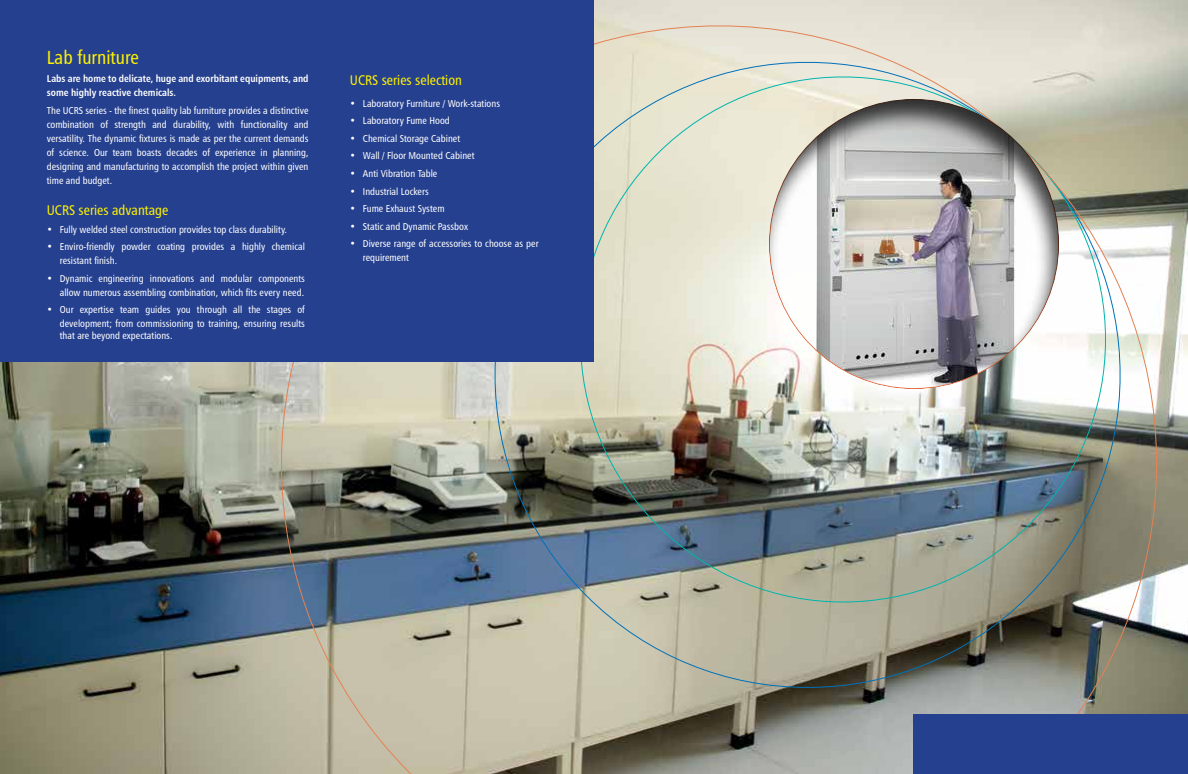
<style>
.page{position:relative;width:1188px;height:774px;background:#fff}
.page>*{position:absolute;margin:0;border:0;box-sizing:border-box;transform-origin:0 0}
.t1{font:19px "Humanist 777 BT Roman Condensed B";color:#fff200}
.t2{font:14px "Humanist 777 BT Roman Condensed B";color:#fff200}
.t3{font:10px/14px "Humanist 777 BT Roman Condensed B";color:#fff}
.t4{font:10px/14px "Humanist 777 BT Bold Condensed B";color:#fff}
</style>
<div class="page">
<img style="left:0;top:362px;width:237px;height:412px">
<img style="left:237px;top:0;width:951px;height:774px">
<div style="left:759px;top:92px;width:308px;height:298px;background:#000;opacity:.75"></div>
<div style="left:0;top:0;width:594px;height:362px;background:#25408f"></div>
<div style="left:913px;top:715px;width:275px;height:59px;background:#25408f"></div>
<h1 class="t1" style="left:47px;top:45px;width:94px">Lab furniture</h1>
<p class="t4" style="left:47px;top:72px;width:263px">Labs are home to delicate, huge and exorbitant equipments, and some highly reactive chemicals.</p>
<p class="t3" style="left:47px;top:103px;width:263px;text-align:justify">The UCRS series - the finest quality lab furniture provides a distinctive combination of strength and durability, with functionality and versatility. The dynamic fixtures is made as per the current demands of science. Our team boasts decades of experience in planning, designing and manufacturing to accomplish the project within given time and budget.</p>
<h2 class="t2" style="left:47px;top:202px;width:123px">UCRS series advantage</h2>
<p class="t3" style="left:47px;top:222px;width:242px">• Fully welded steel construction provides top class durability.</p>
<p class="t3" style="left:60px;top:240px;width:247px;text-indent:-13px">• Enviro-friendly powder coating provides a highly chemical resistant finish.</p>
<p class="t3" style="left:47px;top:271px;width:260px;text-align:right">• Dynamic engineering innovations and modular components allow numerous assembling combination, which fits every need.</p>
<p class="t3" style="left:47px;top:303px;width:260px;text-align:right">• Our expertise team guides you through all the stages of development; from commissioning to training, ensuring results</p>
<p class="t3" style="left:60px;top:329px;width:114px">that are beyond expectations.</p>
<h2 class="t2" style="left:350px;top:72px;width:114px">UCRS series selection</h2>
<p class="t3" style="left:350px;top:96px;width:152px">• Laboratory Furniture / Work-stations</p>
<p class="t3" style="left:350px;top:113px;width:101px">• Laboratory Fume Hood</p>
<p class="t3" style="left:350px;top:131px;width:112px">• Chemical Storage Cabinet</p>
<p class="t3" style="left:350px;top:149px;width:126px">• Wall / Floor Mounted Cabinet</p>
<p class="t3" style="left:350px;top:166px;width:89px">• Anti Vibration Table</p>
<p class="t3" style="left:350px;top:184px;width:80px">• Industrial Lockers</p>
<p class="t3" style="left:350px;top:201px;width:96px">• Fume Exhaust System</p>
<p class="t3" style="left:350px;top:219px;width:120px">• Static and Dynamic Passbox</p>
<p class="t3" style="left:363px;top:237px;width:177px;text-indent:-13px">• Diverse range of accessories to choose as per requirement</p>
</div>
